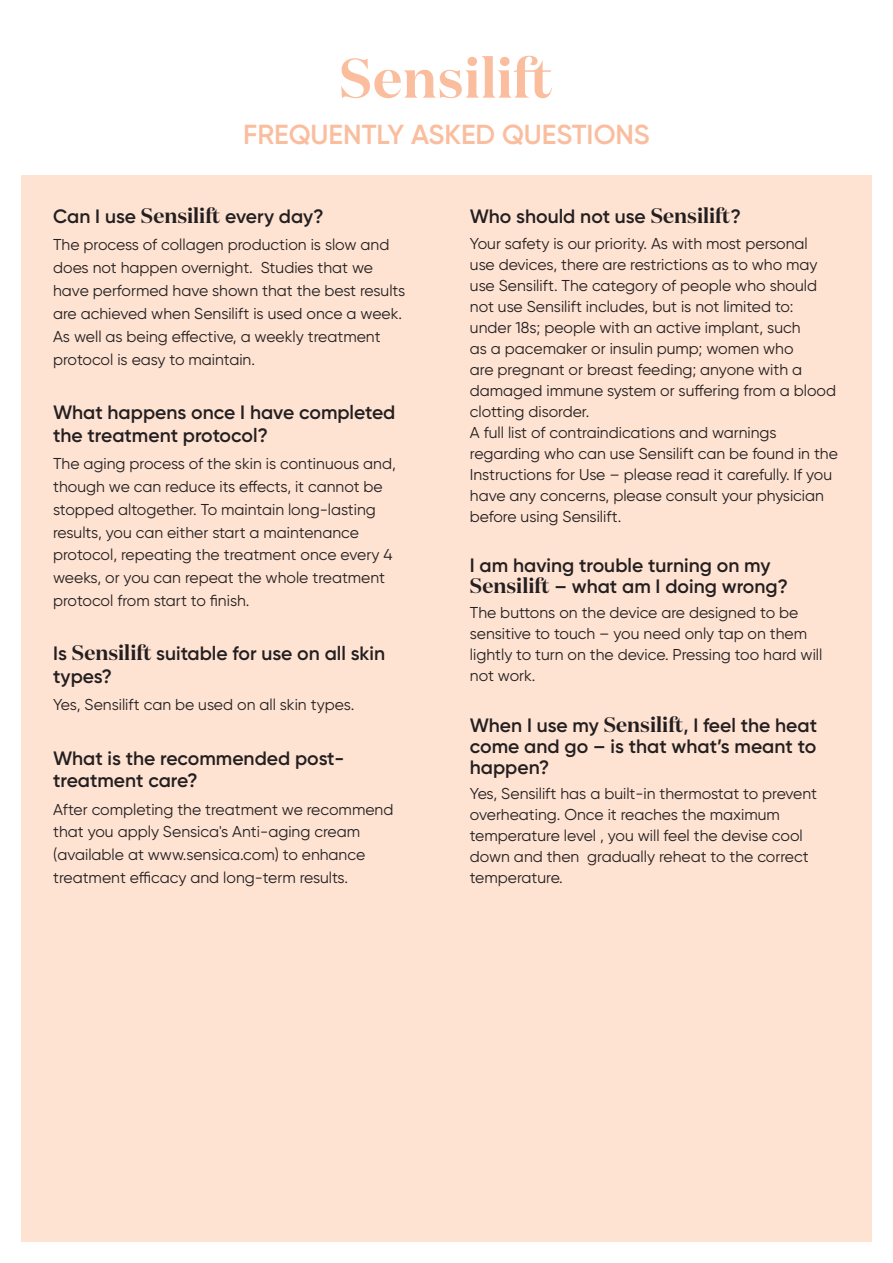
<style>
.page{position:relative;width:893px;height:1263px;background:#fff}
.page>*{position:absolute;margin:0;border:0;box-sizing:border-box;transform-origin:0 0}
.t1{font:600 27.45px "Gilroy";color:#fabd9e}
.t2{font:600 19.35px/21px "Gilroy";color:#231f20}
.t3{font:15.75px/21px "Gilroy";color:#231f20}
.s1{font-family:"Domaine Display";font-size:21px}
</style>
<div class="page">
<div style="left:21px;top:175px;width:851px;height:1067px;background:#fee2d2"></div>
<svg style="left:341px;top:56px;width:211px;height:42px"></svg>
<h1 class="t1" style="left:243px;top:118px;width:408px">FREQUENTLY ASKED QUESTIONS</h1>
<p class="t2" style="left:53px;top:206px;width:272px">Can I use <span class="s1">Sensilift</span> every day?</p>
<p class="t3" style="left:261px;top:233px;width:130px;line-height:22.8px;text-indent:-208px">The process of collagen production is slow and<br>Studies that we</p>
<p class="t3" style="left:53px;top:256px;width:353px;line-height:22.8px">does not happen overnight.<br>have performed have shown that the best results are achieved when Sensilift is used once a week.<br>As well as being effective a, weekly treatment protocol is easy to maintain.</p>
<p class="t2" style="left:53px;top:401px;width:344px;line-height:22.8px">What happens once I have completed the treatment protocol?</p>
<p class="t3" style="left:53px;top:452px;width:344px;line-height:22.8px">The aging process of the skin is continuous and, though we can reduce its effects it, cannot be stopped altogether. To maintain long-lasting results, you can either start a maintenance protocol, repeating the treatment once every 4 weeks, or you can repeat the whole treatment protocol from start to finish.</p>
<p class="t2" style="left:53px;top:642px;width:333px;line-height:22.8px">Is <span class="s1">Sensilift</span> suitable for use on all skin types?</p>
<p class="t3" style="left:53px;top:694px;width:303px">Yes, Sensilift can be used on all skin types.</p>
<p class="t2" style="left:53px;top:747px;width:293px">What is the recommended post-</p>
<p class="t3" style="left:53px;top:797px;width:342px;line-height:22.8px">After completing the treatment we recommend that you apply Sensicas' Anti-aging cream (available at www.sensica.com) to enhance treatment efficacy and long-term results.</p>
<p class="t2" style="left:53px;top:770px;width:146px">treatment care?</p>
<p class="t2" style="left:470px;top:206px;width:273px">Who should not use <span class="s1">Sensilift</span>?</p>
<p class="t3" style="left:470px;top:232px;width:368px">Your safety is our priority. As with most personal use devices, there are restrictions as to who may use Sensilift. The category of people who should not use Sensilift includes, but is not limited to: under 18s; people with an active implant, such<br>as a pacemaker or insulin pump; women who<br>are pregnant or breast feeding; anyone with a damaged immune system or suffering from a blood clotting disorder.</p>
<p class="t3" style="left:470px;top:421px;width:370px">A full list of contraindications and warnings regarding who can use Sensilift can be found in the Instructions for Use – please read it carefully If. you have any concerns, please consult your physician before using Sensilift.</p>
<p class="t2" style="left:470px;top:555px;width:320px">I am having trouble turning on my<br><span class="s1">Sensilift</span> – what am I doing wrong?</p>
<p class="t3" style="left:470px;top:602px;width:354px">The buttons on the device are designed to be sensitive to touch – you need only tap on them lightly to turn on the device. Pressing too hard will not work.</p>
<p class="t2" style="left:470px;top:714px;width:349px;text-align:justify">When I use my <span class="s1">Sensilift</span> I, feel the heat come and go – is that what s’ meant to happen?</p>
<p class="t3" style="left:470px;top:783px;width:349px">Yes, Sensilift has a built-in thermostat to prevent</p>
<p class="t3" style="left:470px;top:804px;width:312px">overheating. Once it reaches the maximum</p>
<p class="t3" style="left:470px;top:825px;width:334px">temperature level , you will feel the devise cool</p>
<p class="t3" style="left:587px;top:846px;width:223px">gradually reheat to the correct</p>
<p class="t3" style="left:470px;top:846px;width:111px">down and then temperature.</p>
</div>
